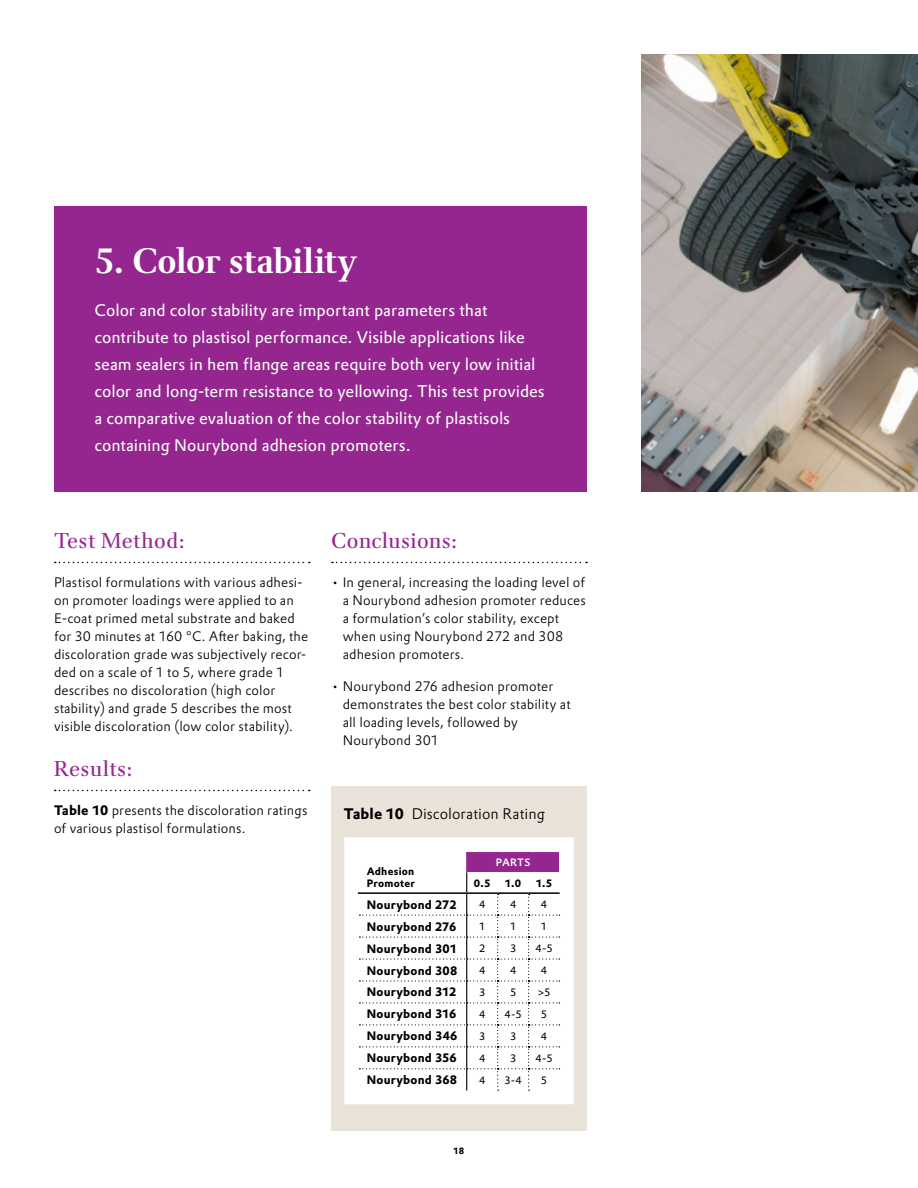
<style>
.page{position:relative;width:918px;height:1188px;background:#fff}
.page>*{position:absolute;margin:0;border:0;box-sizing:border-box;transform-origin:0 0}
.t1{font:500 34.5px "Evonik Antares";letter-spacing:-.01em;color:#fff}
.t2{font:21px "Evonik Antares";color:#95268f}
.t3{font:16.5px/27px "Evonik Prokyon";color:#fff}
.t4{font:300 15px "Evonik Prokyon";letter-spacing:.005em;color:#000}
.t5{font:300 13.5px/18px "Evonik Prokyon";letter-spacing:.01em;color:#000}
.t6{font:700 12px "Evonik Prokyon";letter-spacing:.015em;color:#000}
.t7{font:10.5px "Evonik Prokyon";color:#000}
.t8{font:700 10.5px/12px "Evonik Prokyon";color:#000}
.t9{font:500 10.5px "Evonik Prokyon";color:#fff}
.t10{font:700 9px "Evonik Prokyon";color:#000}
.s1{font-weight:700}
</style>
<div class="page">
<div style="left:54px;top:206px;width:533px;height:285px;background:#95268f"></div>
<svg style="left:55px;top:562px;width:255px;height:1px"></svg>
<svg style="left:55px;top:790px;width:255px;height:1px"></svg>
<svg style="left:332px;top:562px;width:255px;height:1px"></svg>
<div style="left:331px;top:786px;width:256px;height:345px;background:#e9e3da"></div>
<svg style="left:344px;top:837px;width:230px;height:267px;background:#f8f4f7"></svg>
<img style="left:642px;top:54px;width:276px;height:437px">
<h1 class="t1" style="left:94px;top:230px;width:264px">5. Color stability</h1>
<p class="t3" style="left:94px;top:296px;width:452px">Color and color stability are important parameters that contribute to plastisol performance. Visible applications like seam sealers in hem flange areas require both very low initial color and long-term resistance to yellowing. This test provides a comparative evaluation of the color stability of plastisols containing Nourybond adhesion promoters.</p>
<h2 class="t2" style="left:54px;top:524px;width:133px">Test Method:</h2>
<p class="t5" style="left:54px;top:573px;width:256px">Plastisol formulations with various adhesi&shy;on promoter loadings were applied to an E-coat primed metal substrate and baked for 30 minutes at 160 °C. After baking, the discoloration grade was subjectively recor&shy;ded on a scale of 1 to 5, where grade 1 describes no discoloration (high color stability) and grade 5 describes the most visible discoloration (low color stability).</p>
<h2 class="t2" style="left:54px;top:752px;width:81px">Results:</h2>
<p class="t5" style="left:54px;top:801px;width:255px"><span class="s1">Table 10</span> presents the discoloration ratings of various plastisol formulations.</p>
<h2 class="t2" style="left:331px;top:524px;width:128px">Conclusions:</h2>
<p class="t5" style="left:343px;top:573px;width:245px;text-indent:-12px">• In general, increasing the loading level of a Nourybond adhesion promoter reduces a formulation’s color stability, except when using Nourybond 272 and 308 adhesion promoters.</p>
<p class="t5" style="left:343px;top:676px;width:229px;text-indent:-12px">• Nourybond 276 adhesion promoter demonstrates the best color stability at all loading levels, followed by<br>Nourybond 301</p>
<p class="t4" style="left:344px;top:802px;width:203px"><span class="s1">Table 10</span> Discoloration Rating</p>
<p class="t8" style="left:367px;top:864px;width:50px">Adhesion<br>Promoter</p>
<p class="t9" style="left:496px;top:854px;width:36px">PARTS</p>
<p class="t8" style="left:474px;top:876px;width:18px">0.5</p>
<p class="t8" style="left:505px;top:876px;width:17px">1.0</p>
<p class="t8" style="left:536px;top:876px;width:18px">1.5</p>
<p class="t6" style="left:367px;top:895px;width:92px">Nourybond 272</p>
<p class="t7" style="left:479px;top:896px;width:8px">4</p>
<p class="t7" style="left:510px;top:896px;width:8px">4</p>
<p class="t7" style="left:541px;top:896px;width:8px">4</p>
<p class="t6" style="left:367px;top:917px;width:91px">Nourybond 276</p>
<p class="t7" style="left:479px;top:918px;width:8px">1</p>
<p class="t7" style="left:510px;top:918px;width:8px">1</p>
<p class="t7" style="left:541px;top:918px;width:8px">1</p>
<p class="t6" style="left:367px;top:939px;width:92px">Nourybond 301</p>
<p class="t7" style="left:479px;top:940px;width:8px">2</p>
<p class="t7" style="left:510px;top:940px;width:8px">3</p>
<p class="t7" style="left:536px;top:940px;width:19px">4-5</p>
<p class="t6" style="left:367px;top:961px;width:92px">Nourybond 308</p>
<p class="t7" style="left:479px;top:962px;width:8px">4</p>
<p class="t7" style="left:510px;top:962px;width:8px">4</p>
<p class="t7" style="left:541px;top:962px;width:8px">4</p>
<p class="t6" style="left:367px;top:982px;width:91px">Nourybond 312</p>
<p class="t7" style="left:479px;top:984px;width:8px">3</p>
<p class="t7" style="left:510px;top:984px;width:8px">5</p>
<p class="t7" style="left:538px;top:984px;width:14px">&gt;5</p>
<p class="t6" style="left:367px;top:1004px;width:91px">Nourybond 316</p>
<p class="t7" style="left:479px;top:1006px;width:8px">4</p>
<p class="t7" style="left:505px;top:1006px;width:19px">4-5</p>
<p class="t7" style="left:541px;top:1006px;width:8px">5</p>
<p class="t6" style="left:367px;top:1026px;width:92px">Nourybond 346</p>
<p class="t7" style="left:479px;top:1028px;width:8px">3</p>
<p class="t7" style="left:510px;top:1028px;width:8px">3</p>
<p class="t7" style="left:541px;top:1028px;width:8px">4</p>
<p class="t6" style="left:367px;top:1048px;width:92px">Nourybond 356</p>
<p class="t7" style="left:479px;top:1050px;width:8px">4</p>
<p class="t7" style="left:510px;top:1050px;width:8px">3</p>
<p class="t7" style="left:536px;top:1050px;width:19px">4-5</p>
<p class="t6" style="left:367px;top:1070px;width:92px">Nourybond 368</p>
<p class="t7" style="left:479px;top:1072px;width:8px">4</p>
<p class="t7" style="left:504px;top:1072px;width:19px">3-4</p>
<p class="t7" style="left:541px;top:1072px;width:8px">5</p>
<p class="t10" style="left:454px;top:1143px;width:12px">18</p>
</div>
